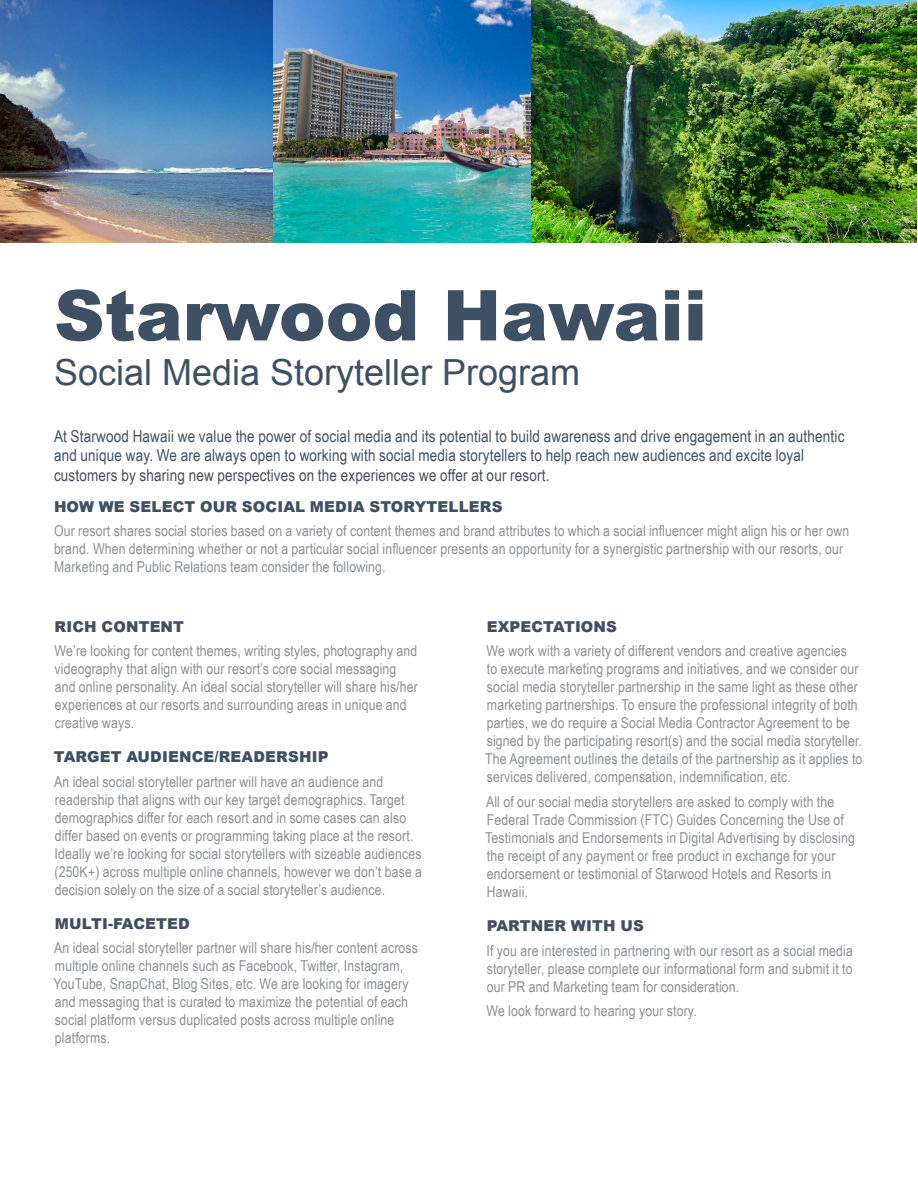
<style>
.page{position:relative;width:918px;height:1188px;background:#fff}
.page>*{position:absolute;margin:0;border:0;box-sizing:border-box;transform-origin:0 0}
.t1{font:900 70.2px "Arial";color:#3e5164}
.t2{font:36px "Arial";color:#3e5164}
.t3{font:16.5px/19.5px "Arial Narrow";letter-spacing:.01em;color:#3e5164}
.t4{font:15px/18px "Arial Narrow";letter-spacing:.01em;color:#8c8f93}
.t5{font:900 15px "Arial";letter-spacing:.01em;color:#3e5164}
</style>
<div class="page">
<img style="left:0;top:0;width:917px;height:243px">
<h1 class="t1" style="left:54px;top:264px;width:655px">Starwood Hawaii</h1>
<h2 class="t2" style="left:54px;top:349px;width:528px">Social Media Storyteller Program</h2>
<p class="t3" style="left:54px;top:426px;width:792px">At Starwood Hawaii we value the power of social media and its potential to build awareness and drive engagement in an authentic and unique way. We are always open to working with social media storytellers to help reach new audiences and excite loyal customers by sharing new perspectives on the experiences we offer at our resort.</p>
<p class="t5" style="left:54px;top:495px;width:450px">HOW WE SELECT OUR SOCIAL MEDIA STORYTELLERS</p>
<p class="t4" style="left:54px;top:522px;width:797px">Our resort shares social stories based on a variety of content themes and brand attributes to which a social influencer might align his or her own brand. When determining whether or not a particular social influencer presents an opportunity for a synergistic partnership with our resorts, our<br>Marketing and Public Relations team consider the following.</p>
<p class="t5" style="left:55px;top:615px;width:131px">RICH CONTENT</p>
<p class="t4" style="left:55px;top:642px;width:365px">We’re looking for content themes, writing styles, photography and videography that align with our resort’s core social messaging and online personality. An ideal social storyteller will share his/her experiences at our resorts and surrounding areas in unique and creative ways.</p>
<p class="t5" style="left:54px;top:746px;width:276px">TARGET AUDIENCE/READERSHIP</p>
<p class="t4" style="left:54px;top:772px;width:370px">An ideal social storyteller partner will have an audience and readership that aligns with our key target demographics. Target demographics differ for each resort and in some cases can also differ based on events or programming taking place at the resort.<br>Ideally we’re looking for social storytellers with sizeable audiences (250K+) across multiple online channels, however we don’t base a decision solely on the size of a social storyteller’s audience.</p>
<p class="t5" style="left:55px;top:912px;width:137px">MULTI-FACETED</p>
<p class="t4" style="left:54px;top:939px;width:366px">An ideal social storyteller partner will share his/her content across multiple online channels such as Facebook, Twitter, Instagram, YouTube, SnapChat, Blog Sites, etc. We are looking for imagery and messaging that is curated to maximize the potential of each social platform versus duplicated posts across multiple online platforms.</p>
<p class="t5" style="left:487px;top:615px;width:132px">EXPECTATIONS</p>
<p class="t4" style="left:485px;top:642px;width:379px">We work with a variety of different vendors and creative agencies<br>to execute marketing programs and initiatives, and we consider our social media storyteller partnership in the same light as these other marketing partnerships. To ensure the professional integrity of both parties, we do require a Social Media Contractor Agreement to be signed by the participating resort(s) and the social media storyteller.<br>The Agreement outlines the details of the partnership as it applies to services delivered, compensation, indemnification, etc.</p>
<p class="t4" style="left:485px;top:792px;width:371px">All of our social media storytellers are asked to comply with the Federal Trade Commission (FTC) Guides Concerning the Use of Testimonials and Endorsements in Digital Advertising by disclosing the receipt of any payment or free product in exchange for your endorsement or testimonial of Starwood Hotels and Resorts in Hawaii.</p>
<p class="t5" style="left:487px;top:915px;width:159px">PARTNER WITH US</p>
<p class="t4" style="left:487px;top:941px;width:368px;text-align:justify">If you are interested in partnering with our resort as a social media storyteller, please complete our informational form and submit it to our PR and Marketing team for consideration.</p>
<p class="t4" style="left:487px;top:1002px;width:212px">We look forward to hearing your story.</p>
</div>
